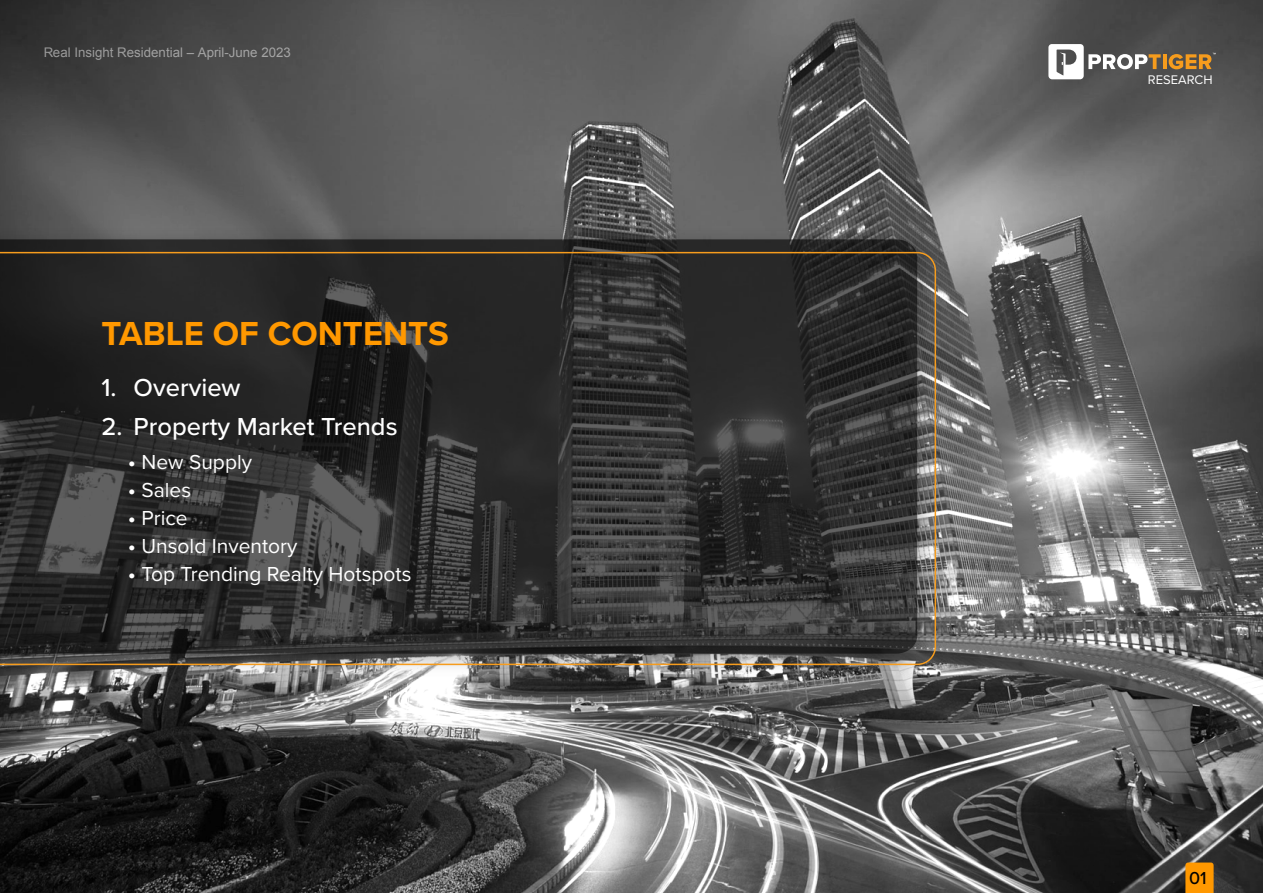
<style>
.page{position:relative;width:1263px;height:893px;background:#fff}
.page>*{position:absolute;margin:0;border:0;box-sizing:border-box;transform-origin:0 0}
.t1{font:700 34.5px "Proxima Nova";color:#ff9800}
.t2{font:500 25.5px "Proxima Nova";color:#fff}
.t3{font:21px "Proxima Nova";color:#fff}
.t4{font:500 18px "Proxima Nova";color:#000}
.t5{font:13.35px "Arial";color:#fff}
.t6{font:12.9px "Proxima Nova";color:#fff}
.s1{font-weight:700}
</style>
<div class="page">
<img style="left:0;top:0;width:1263px;height:893px">
<svg style="left:1185px;top:862px;width:28px;height:31px"></svg>
<img style="left:0;top:222px;width:946px;height:460px">
<svg style="left:0;top:239px;width:917px;height:13px;background:#282826"></svg>
<svg style="left:0;top:252px;width:936px;height:413px;background:#313030"></svg>
<hr style="left:1163px;top:54px;width:3px;height:15px;background:#f69c1d">
<svg style="left:1048px;top:44px;width:113px;height:35px"></svg>
<svg style="left:1169px;top:53px;width:47px;height:16px"></svg>
<p class="t5" style="left:43px;top:43px;width:249px">Real Insight Residential – April-June 2023</p>
<h1 class="t1" style="left:101px;top:308px;width:349px">TABLE OF CONTENTS</h1>
<p class="t2" style="left:101px;top:369px;width:141px">1. Overview</p>
<p class="t2" style="left:101px;top:407px;width:298px">2. Property Market Trends</p>
<p class="t3" style="left:128px;top:446px;width:125px"><span class="s1">•</span> New Supply</p>
<p class="t3" style="left:128px;top:474px;width:64px"><span class="s1">•</span> Sales</p>
<p class="t3" style="left:128px;top:502px;width:61px"><span class="s1">•</span> Price</p>
<p class="t3" style="left:128px;top:530px;width:171px"><span class="s1">•</span> Unsold Inventory</p>
<p class="t3" style="left:128px;top:558px;width:285px"><span class="s1">•</span> Top Trending Realty Hotspots</p>
<p class="t6" style="left:1148px;top:70px;width:66px">RESEARCH</p>
<p class="t4" style="left:1189px;top:865px;width:19px">01</p>
</div>
